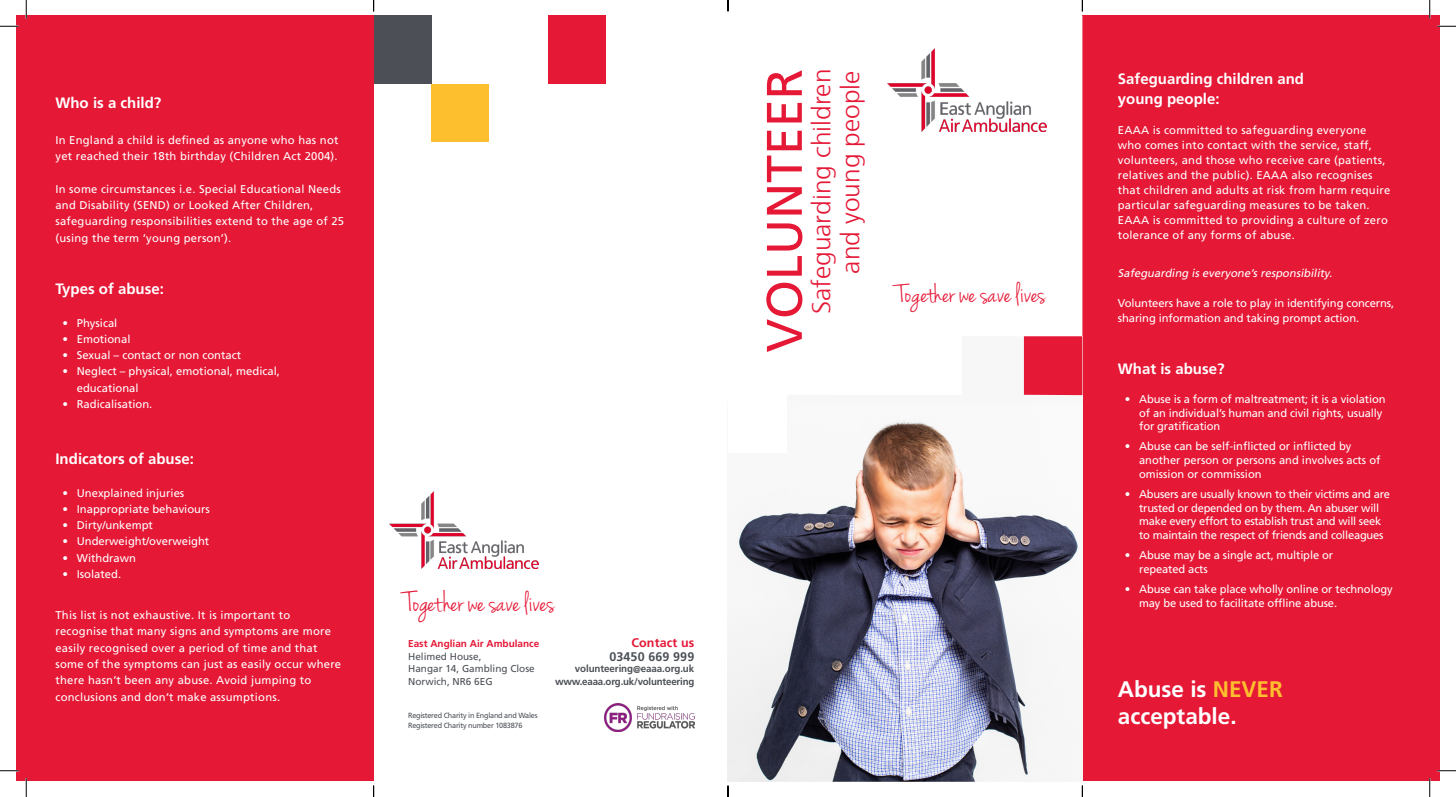
<style>
.page{position:relative;width:1456px;height:797px;background:#fff}
.page>*{position:absolute;margin:0;border:0;box-sizing:border-box;transform-origin:0 0}
.t1{font:50px "Frutiger LT Std";color:#e51836}
.t2{font:29.25px "Jenna Sue";color:#e51836}
.t3{font:29.12px "Jenna Sue";color:#e51836}
.t4{font:300 26.25px/28.8px "Frutiger";color:#e51836;text-align:right}
.t5{font:700 22.5px/27.5px "Frutiger LT Std";color:#fff}
.t6{font:700 15px/20px "Frutiger LT Std";color:#fff}
.t7{font:700 12.5px "Frutiger LT Std";letter-spacing:.01em;color:#4c5056}
.t8{font:700 12.5px "Frutiger LT Std";letter-spacing:.01em;color:#e51836}
.t9{font:11.25px/16.2px "Frutiger LT Std";letter-spacing:.02em;color:#fff}
.t10{font:11.25px/13.8px "Frutiger LT Std";letter-spacing:-.01em;color:#fff}
.t11{font:11.25px/13.8px "Frutiger LT Std";color:#fff}
.t12{font:11.25px/13.8px "Frutiger LT Std";letter-spacing:-.02em;color:#fff}
.t13{font:italic 11.25px "Frutiger LT Std";color:#fff}
.t14{font:700 10px/12.5px "Frutiger LT Std";letter-spacing:-.02em;color:#4c5056;text-align:right}
.t15{font:10px "Frutiger LT Std";color:#4c5056}
.t16{font:700 10px "Frutiger LT Std";color:#e51836}
.t17{font:7.5px/10px "Frutiger LT Std";letter-spacing:-.03em;color:#4c5056}
.s1{font-size:26.25px}
.s2{color:#febf2e}
</style>
<div class="page">
<img style="left:605px;top:704px;width:89px;height:27px">
<img style="left:389px;top:491px;width:150px;height:77px">
<div style="left:1082px;top:16px;width:358px;height:765px;background:#e51836"></div>
<div style="left:431px;top:84px;width:58px;height:58px;background:#febf2e"></div>
<div style="left:373px;top:16px;width:58px;height:68px;background:#4c5056"></div>
<div style="left:548px;top:16px;width:58px;height:68px;background:#e51836"></div>
<img style="left:728px;top:395px;width:354px;height:386px">
<img style="left:887px;top:49px;width:160px;height:82px">
<div style="left:728px;top:394px;width:58px;height:59px;background:#fff"></div>
<div style="left:1024px;top:336px;width:58px;height:59px;background:#e51836"></div>
<div style="left:16px;top:16px;width:357px;height:765px;background:#e51836"></div>
<svg style="left:0;top:25px;width:19px;height:2px"></svg>
<svg style="left:1437px;top:25px;width:19px;height:2px"></svg>
<svg style="left:0;top:770px;width:19px;height:1px"></svg>
<svg style="left:1437px;top:770px;width:19px;height:1px"></svg>
<svg style="left:25px;top:0;width:2px;height:19px"></svg>
<svg style="left:25px;top:778px;width:2px;height:19px"></svg>
<svg style="left:1429px;top:0;width:1px;height:19px"></svg>
<svg style="left:1429px;top:778px;width:1px;height:19px"></svg>
<svg style="left:373px;top:785px;width:1px;height:12px"></svg>
<svg style="left:727px;top:0;width:2px;height:11px"></svg>
<svg style="left:727px;top:785px;width:2px;height:12px"></svg>
<svg style="left:1081px;top:0;width:2px;height:11px"></svg>
<svg style="left:1081px;top:785px;width:2px;height:12px"></svg>
<p class="t6" style="left:55px;top:93px;width:107px">Who is a child?</p>
<p class="t9" style="left:55px;top:132px;width:284px">In England a child is defined as anyone who has not yet reached their 18th birthday (Children Act 2004).</p>
<p class="t9" style="left:55px;top:181px;width:290px">In some circumstances i.e. Special Educational Needs and Disability (SEND) or Looked After Children, safeguarding responsibilities extend to the age of 25 (using the term ‘young person’).</p>
<p class="t6" style="left:55px;top:279px;width:110px">Types of abuse:</p>
<p class="t11" style="left:63px;top:316px;width:56px">• Physical</p>
<p class="t11" style="left:63px;top:332px;width:69px">• Emotional</p>
<p class="t11" style="left:63px;top:348px;width:180px">• Sexual – contact or non contact</p>
<p class="t11" style="left:77px;top:363px;width:205px;line-height:16.2px;text-indent:-14px">• Neglect – physical, emotional, medical, educational</p>
<p class="t11" style="left:63px;top:397px;width:91px">• Radicalisation.</p>
<p class="t6" style="left:55px;top:449px;width:140px">Indicators of abuse:</p>
<p class="t11" style="left:63px;top:486px;width:123px">• Unexplained injuries</p>
<p class="t11" style="left:63px;top:502px;width:149px">• Inappropriate behaviours</p>
<p class="t11" style="left:63px;top:518px;width:92px">• Dirty/unkempt</p>
<p class="t11" style="left:63px;top:534px;width:148px">• Underweight/overweight</p>
<p class="t11" style="left:63px;top:551px;width:75px">• Withdrawn</p>
<p class="t11" style="left:63px;top:567px;width:60px">• Isolated.</p>
<p class="t9" style="left:55px;top:607px;width:287px">This list is not exhaustive. It is important to recognise that many signs and symptoms are more easily recognised over a period of time and that some of the symptoms can just as easily occur where there hasn’t been any abuse. Avoid jumping to conclusions and don’t make assumptions.</p>
<p class="t2" style="left:406px;top:585px;width:150px">Together we save lives</p>
<p class="t16" style="left:408px;top:638px;width:133px">East Anglian Air Ambulance</p>
<p class="t15" style="left:408px;top:650px;width:75px">Helimed House,</p>
<p class="t15" style="left:408px;top:663px;width:128px">Hangar 14, Gambling Close</p>
<p class="t15" style="left:408px;top:675px;width:86px">Norwich, NR6 6EG</p>
<p class="t8" style="left:631px;top:635px;width:64px">Contact us</p>
<p class="t7" style="left:609px;top:649px;width:86px">03450 669 999</p>
<p class="t14" style="left:555px;top:662px;width:141px">volunteering@eaaa.org.uk www.eaaa.org.uk/volunteering</p>
<p class="t17" style="left:408px;top:710px;width:131px">Registered Charity in England and Wales<br>Registered Charity number 1083876</p>
<p class="t1" style="left:755px;top:352px;width:285px;rotate:-90deg">VOLUNTEER</p>
<p class="t4" style="left:805px;top:314px;width:247px;rotate:-90deg">Safeguarding children and young people</p>
<p class="t3" style="left:898px;top:277px;width:149px"><span class="s1">T</span>o<span class="s1">g</span>et<span class="s1">h</span>er we save lives</p>
<p class="t6" style="left:1118px;top:69px;width:188px">Safeguarding children and young people:</p>
<p class="t9" style="left:1118px;top:123px;width:274px;line-height:15px">EAAA is committed to safeguarding everyone who comes into contact with the service, staff, volunteers, and those who receive care (patients, relatives and the public). EAAA also recognises that children and adults at risk from harm require particular safeguarding measures to be taken.<br>EAAA is committed to providing a culture of zero tolerance of any forms of abuse.</p>
<p class="t13" style="left:1118px;top:266px;width:218px">Safeguarding is everyone’s responsibility.</p>
<p class="t10" style="left:1118px;top:295px;width:278px;line-height:15px">Volunteers have a role to play in identifying concerns, sharing information and taking prompt action.</p>
<p class="t6" style="left:1118px;top:359px;width:108px">What is abuse?</p>
<p class="t10" style="left:1139px;top:392px;width:248px;text-indent:-14px">• Abuse is a form of maltreatment; it is a violation of an individual’s human and civil rights, usually for gratification</p>
<p class="t11" style="left:1139px;top:439px;width:243px;text-indent:-14px">• Abuse can be self-inflicted or inflicted by another person or persons and involves acts of omission or commission</p>
<p class="t12" style="left:1139px;top:487px;width:252px;text-indent:-14px">• Abusers are usually known to their victims and are trusted or depended on by them. An abuser will make every effort to establish trust and will seek to maintain the respect of friends and colleagues</p>
<p class="t10" style="left:1139px;top:548px;width:195px;text-indent:-14px">• Abuse may be a single act, multiple or repeated acts</p>
<p class="t10" style="left:1139px;top:582px;width:255px;text-indent:-14px">• Abuse can take place wholly online or technology may be used to facilitate offline abuse.</p>
<p class="t5" style="left:1118px;top:675px;width:167px">Abuse is <span class="s2">NEVER </span>acceptable.</p>
</div>
